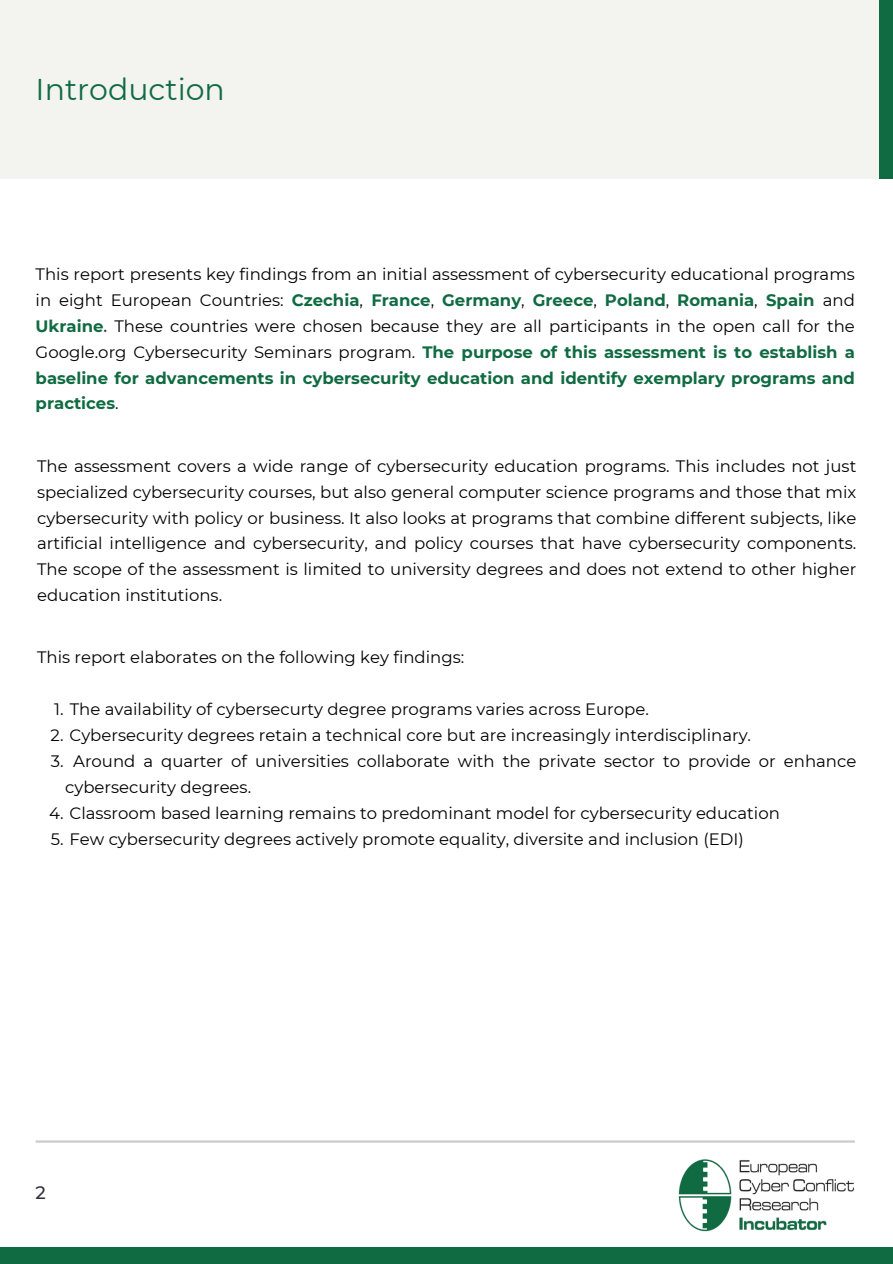
<style>
.page{position:relative;width:893px;height:1264px;background:#fff}
.page>*{position:absolute;margin:0;border:0;box-sizing:border-box;transform-origin:0 0}
.t1{font:30px "Montserrat";color:#106b42}
.t2{font:500 18px "Montserrat";color:#32313a}
.t3{font:16.5px/25.8px "Montserrat";color:#000;text-align:justify}
.s1{font-weight:700;color:#106b42}
.s2{font-weight:500;color:#32313a}
</style>
<div class="page">
<div style="left:0;top:1246px;width:892px;height:17px;background:#106b42"></div>
<div style="left:0;top:0;width:892px;height:178px;background:#f3f3ef"></div>
<img style="left:678px;top:1159px;width:176px;height:72px">
<hr style="left:36px;top:1140px;width:818px;height:2px;background:#cbcbcb">
<div style="left:879px;top:0;width:13px;height:178px;background:#106b42"></div>
<p class="t1" style="left:36px;top:71px;width:191px">Introduction</p>
<p class="t3" style="left:36px;top:261px;width:820px">This report presents key findings from an initial assessment of cybersecurity educational programs in eight European Countries: <span class="s1">Czechia</span>, <span class="s1">France</span>, <span class="s1">Germany</span>, <span class="s1">Greece</span>, <span class="s1">Poland</span>, <span class="s1">Romania</span>, <span class="s1">Spain</span> and <span class="s1">Ukraine</span><span class="s2">.</span> These countries were chosen because they are all participants in the open call for the Google.org Cybersecurity Seminars program. <span class="s1">The purpose of this assessment is to establish a baseline for advancements in cybersecurity education and identify exemplary programs and practices</span>.</p>
<p class="t3" style="left:37px;top:453px;width:820px">The assessment covers a wide range of cybersecurity education programs. This includes not just specialized cybersecurity courses, but also general computer science programs and those that mix cybersecurity with policy or business. It also looks at programs that combine different subjects, like artificial intelligence and cybersecurity, and policy courses that have cybersecurity components.<br>The scope of the assessment is limited to university degrees and does not extend to other higher education institutions.</p>
<p class="t3" style="left:37px;top:644px;width:428px">This report elaborates on the following key findings:</p>
<p class="t3" style="left:54px;top:696px;width:596px">1. The availability of cybersecurty degree programs varies across Europe.</p>
<p class="t3" style="left:51px;top:722px;width:702px">2. Cybersecurity degrees retain a technical core but are increasingly interdisciplinary.</p>
<p class="t3" style="left:65px;top:748px;width:792px;text-indent:8px">Around a quarter of universities collaborate with the private sector to provide or enhance cybersecurity degrees.</p>
<p class="t3" style="left:51px;top:748px;width:14px">3.</p>
<p class="t3" style="left:49px;top:799px;width:732px">4. Classroom based learning remains to predominant model for cybersecurity education</p>
<p class="t3" style="left:51px;top:825px;width:694px">5. Few cybersecurity degrees actively promote equality, diversite and inclusion (EDI)</p>
<p class="t2" style="left:36px;top:1181px;width:12px">2</p>
</div>
